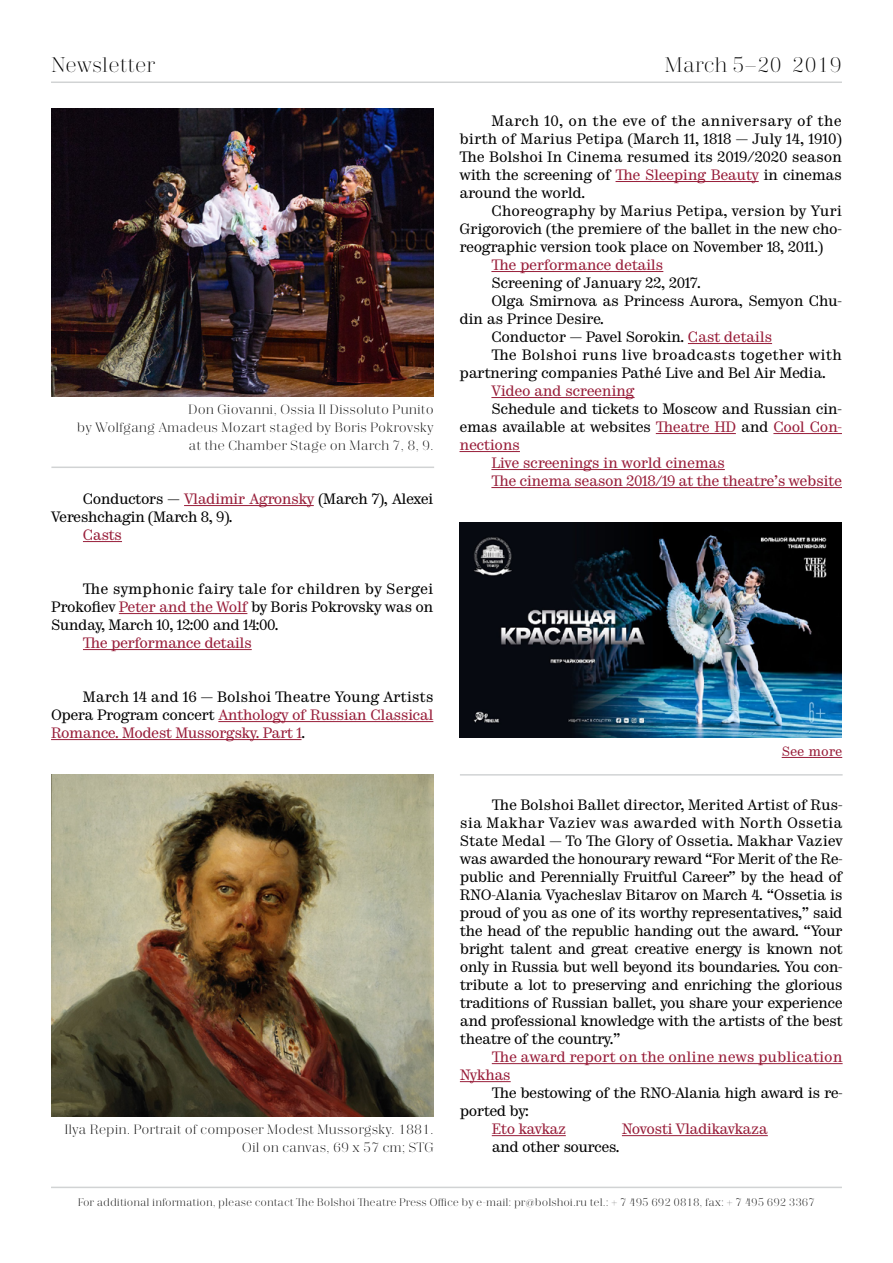
<style>
.page{position:relative;width:893px;height:1263px;background:#fff}
.page>*{position:absolute;margin:0;border:0;box-sizing:border-box;transform-origin:0 0}
.t1{font:300 21px "Trivia Serif";color:#000}
.t2{font:15px/18px "Trivia Serif 10 Demo";letter-spacing:-.025em;color:#000;text-align:justify}
.t3{font:15px "Trivia Serif 10 Demo";letter-spacing:-.025em;color:#981d39}
.t4{font:15px/18px "Trivia Serif 10 Demo";letter-spacing:-.005em;color:#981d39}
.t5{font:15px "Trivia Serif 10 Demo";letter-spacing:.01em;color:#000}
.t6{font:300 13.5px/18px "Trivia Serif";color:#000;text-align:right}
.t7{font:13.5px "Trivia Serif 10 Demo";color:#981d39}
.t8{font:300 10.95px "Trivia Serif";color:#000}
.s1{color:#981d39}
</style>
<div class="page">
<hr style="left:51px;top:81px;width:791px;height:2px;background:#d1d3d4">
<hr style="left:51px;top:1187px;width:791px;height:1px;background:#d1d3d4">
<hr style="left:184px;top:505px;width:130px;height:1px;background:#981d39">
<hr style="left:83px;top:541px;width:39px;height:1px;background:#981d39">
<hr style="left:119px;top:613px;width:128px;height:1px;background:#981d39">
<hr style="left:83px;top:649px;width:169px;height:1px;background:#981d39">
<hr style="left:218px;top:721px;width:215px;height:1px;background:#981d39">
<hr style="left:51px;top:739px;width:251px;height:1px;background:#981d39">
<hr style="left:615px;top:181px;width:144px;height:1px;background:#981d39">
<hr style="left:491px;top:271px;width:172px;height:1px;background:#981d39">
<hr style="left:688px;top:343px;width:84px;height:1px;background:#981d39">
<hr style="left:491px;top:397px;width:144px;height:1px;background:#981d39">
<hr style="left:656px;top:433px;width:80px;height:1px;background:#981d39">
<hr style="left:773px;top:433px;width:69px;height:1px;background:#981d39">
<hr style="left:459px;top:451px;width:61px;height:1px;background:#981d39">
<hr style="left:491px;top:469px;width:234px;height:1px;background:#981d39">
<hr style="left:491px;top:487px;width:351px;height:1px;background:#981d39">
<img style="left:51px;top:108px;width:382px;height:288px">
<hr style="left:782px;top:757px;width:60px;height:1px;background:#981d39">
<hr style="left:51px;top:467px;width:383px;height:1px;background:#d1d3d4">
<hr style="left:460px;top:774px;width:383px;height:2px;background:#d1d3d4">
<img style="left:51px;top:774px;width:382px;height:342px">
<img style="left:459px;top:522px;width:383px;height:215px">
<hr style="left:492px;top:1063px;width:351px;height:1px;background:#981d39">
<hr style="left:460px;top:1081px;width:51px;height:1px;background:#981d39">
<hr style="left:492px;top:1135px;width:74px;height:1px;background:#981d39">
<hr style="left:622px;top:1135px;width:146px;height:1px;background:#981d39">
<h1 class="t1" style="left:51px;top:54px;width:106px">Newsletter</h1>
<h1 class="t1" style="left:665px;top:54px;width:179px">March 5–20 2019</h1>
<p class="t6" style="left:77px;top:401px;width:358px">Don Giovanni, Ossia Il Dissoluto Punito<br>by Wolfgang Amadeus Mozart staged by Boris Pokrovsky at the Chamber Stage on March 7, 8, 9.</p>
<p class="t2" style="left:51px;top:491px;width:384px;text-indent:32px">Conductors — <span class="s1">Vladimir Agronsky</span> (March 7), Alexei<br>Vereshchagin (March 8, 9).</p>
<p class="t3" style="left:83px;top:526px;width:41px">Casts</p>
<p class="t2" style="left:51px;top:581px;width:384px;text-indent:32px">The symphonic fairy tale for children by Sergei Prokofiev <span class="s1">Peter and the Wolf</span> by Boris Pokrovsky was on Sunday, March 10, 12:00 and 14:00.</p>
<p class="t3" style="left:83px;top:634px;width:170px">The performance details</p>
<p class="t2" style="left:51px;top:689px;width:384px;text-indent:32px">March 14 and 16 — Bolshoi Theatre Young Artists Opera Program concert <span class="s1">Anthology of Russian Classical Romance. Modest Mussorgsky. Part 1</span>.</p>
<p class="t6" style="left:64px;top:1121px;width:371px">Ilya Repin. Portrait of composer Modest Mussorgsky. 1881.<br>Oil on canvas, 69 x 57 cm; STG</p>
<p class="t2" style="left:459px;top:113px;width:384px;text-indent:32px">March 10, on the eve of the anniversary of the birth of Marius Petipa (March 11, 1818 — July 14, 1910)<br>The Bolshoi In Cinema resumed its 2019/2020 season with the screening of <span class="s1">The Sleeping Beauty</span> in cinemas around the world.</p>
<p class="t2" style="left:459px;top:203px;width:384px;text-indent:32px">Choreography by Marius Petipa, version by Yuri Grigorovich (the premiere of the ballet in the new cho&shy;reographic version took place on November 18, 2011.)</p>
<p class="t3" style="left:491px;top:256px;width:173px">The performance details</p>
<p class="t2" style="left:491px;top:275px;width:211px">Screening of January 22, 2017.</p>
<p class="t2" style="left:491px;top:293px;width:352px">Olga Smirnova as Princess Aurora, Semyon Chu-</p>
<p class="t2" style="left:459px;top:311px;width:146px">din as Prince Desire.</p>
<p class="t2" style="left:491px;top:329px;width:282px">Conductor — Pavel Sorokin. <span class="s1">Cast details</span></p>
<p class="t5" style="left:491px;top:346px;width:352px">The Bolshoi runs live broadcasts together with</p>
<p class="t2" style="left:459px;top:365px;width:368px">partnering companies Pathé Live and Bel Air Media.</p>
<p class="t3" style="left:491px;top:382px;width:145px">Video and screening</p>
<p class="t2" style="left:491px;top:401px;width:352px">Schedule and tickets to Moscow and Russian cin-</p>
<p class="t2" style="left:459px;top:419px;width:384px">emas available at websites <span class="s1">Theatre HD</span> and <span class="s1">Cool Con-</span></p>
<p class="t3" style="left:459px;top:436px;width:62px">nections</p>
<p class="t3" style="left:491px;top:454px;width:235px">Live screenings in world cinemas</p>
<p class="t3" style="left:491px;top:472px;width:352px">The cinema season 2018/19 at the theatre’s website</p>
<p class="t7" style="left:782px;top:743px;width:62px">See more</p>
<p class="t2" style="left:460px;top:797px;width:384px;text-indent:32px">The Bolshoi Ballet director, Merited Artist of Rus&shy;sia Makhar Vaziev was awarded with North Ossetia State Medal — To The Glory of Ossetia. Makhar Vaziev was awarded the honourary reward “For Merit of the Re&shy;public and Perennially Fruitful Career” by the head of RNO-Alania Vyacheslav Bitarov on March 4. “Ossetia is proud of you as one of its worthy representatives,” said the head of the republic handing out the award. “Your bright talent and great creative energy is known not only in Russia but well beyond its boundaries. You con&shy;tribute a lot to preserving and enriching the glorious traditions of Russian ballet, you share your experience and professional knowledge with the artists of the best theatre of the country.”</p>
<p class="t4" style="left:460px;top:1049px;width:384px;text-indent:32px">The award report on the online news publication<br>Nykhas</p>
<p class="t2" style="left:460px;top:1085px;width:384px;text-indent:32px">The bestowing of the RNO-Alania high award is re&shy;ported by:</p>
<p class="t3" style="left:492px;top:1120px;width:76px">Eto kavkaz</p>
<p class="t3" style="left:622px;top:1120px;width:147px">Novosti Vladikavkaza</p>
<p class="t2" style="left:492px;top:1139px;width:129px">and other sources.</p>
<p class="t8" style="left:78px;top:1196px;width:739px">For additional information, please contact The Bolshoi Theatre Press Office by e-mail: pr@bolshoi.ru tel.: + 7 495 692 0818, fax: + 7 495 692 3367</p>
</div>
